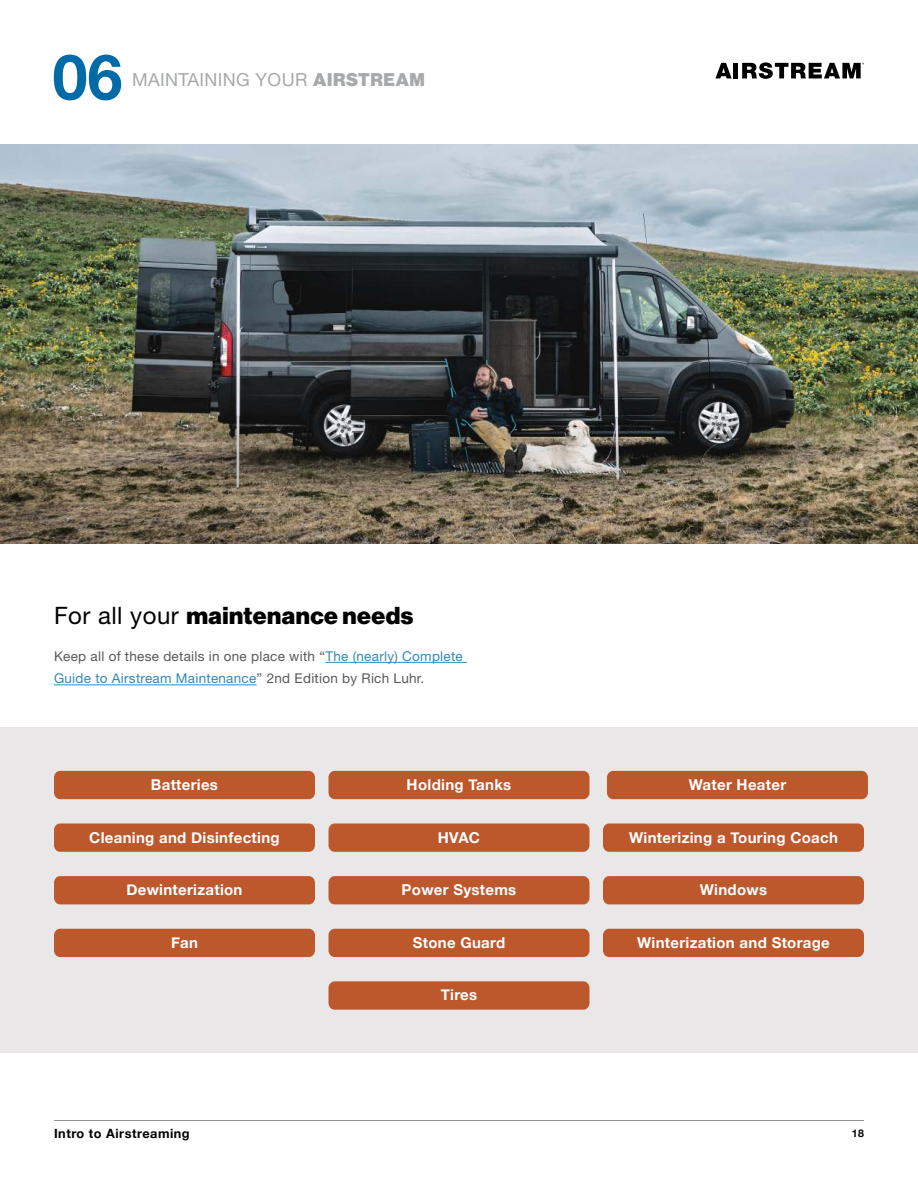
<style>
.page{position:relative;width:918px;height:1188px;background:#fff}
.page>*{position:absolute;margin:0;border:0;box-sizing:border-box;transform-origin:0 0}
.t1{font:700 63px "Helvetica Neue";color:#006ba6}
.t2{font:24px "N Haas Grotesk DS Pro 95 Blk";letter-spacing:.02em;color:#000}
.t3{font:18px "Helvetica Neue";letter-spacing:.02em;color:#a7a9ab}
.t4{font:700 15px "Helvetica Neue";letter-spacing:.02em;color:#fff}
.t5{font:13.5px/22.5px "Helvetica Neue";letter-spacing:.02em;color:#57585b}
.t6{font:700 12.75px "Helvetica Neue";letter-spacing:.04em;color:#000}
.t7{font:700 10.5px "Helvetica Neue";color:#000}
.s1{font-family:"N Haas Grotesk DS Pro 95 Blk"}
.s2{font-family:"Helvetica Neue"}
.s3{color:#3388b7}
</style>
<div class="page">
<img style="left:0;top:145px;width:918px;height:399px">
<hr style="left:54px;top:1120px;width:810px;height:1px;background:#939597">
<svg style="left:715px;top:63px;width:17px;height:15px"></svg>
<hr style="left:734px;top:63px;width:4px;height:15px;background:#000">
<svg style="left:742px;top:62px;width:122px;height:17px"></svg>
<div style="left:0;top:727px;width:918px;height:326px;background:#e9e7e7"></div>
<div style="left:607px;top:771px;width:261px;height:28px;background:#bd572c"></div>
<div style="left:54px;top:771px;width:261px;height:28px;background:#bd572c"></div>
<div style="left:328px;top:824px;width:262px;height:28px;background:#bd572c"></div>
<div style="left:603px;top:824px;width:261px;height:28px;background:#bd572c"></div>
<div style="left:328px;top:929px;width:262px;height:28px;background:#bd572c"></div>
<div style="left:54px;top:876px;width:261px;height:28px;background:#bd572c"></div>
<div style="left:603px;top:876px;width:261px;height:28px;background:#bd572c"></div>
<div style="left:328px;top:876px;width:262px;height:28px;background:#bd572c"></div>
<div style="left:54px;top:824px;width:261px;height:28px;background:#bd572c"></div>
<div style="left:328px;top:771px;width:262px;height:28px;background:#bd572c"></div>
<div style="left:603px;top:929px;width:261px;height:28px;background:#bd572c"></div>
<svg style="left:328px;top:981px;width:262px;height:29px;background:#be5b31"></svg>
<hr style="left:325px;top:662px;width:142px;height:1px;background:#3388b7">
<hr style="left:54px;top:685px;width:203px;height:1px;background:#3388b7">
<div style="left:54px;top:929px;width:261px;height:28px;background:#bd572c"></div>
<h1 class="t1" style="left:52px;top:54px;width:72px">06</h1>
<p class="t3" style="left:132px;top:73px;width:295px">MAINTAINING YOUR <span class="s1">AIRSTREAM</span></p>
<h2 class="t2" style="left:54px;top:607px;width:361px"><span class="s2">For all your</span> maintenance needs</h2>
<p class="t5" style="left:54px;top:646px;width:410px">Keep all of these details in one place with “<span class="s3">The (nearly) Complete<br>Guide to Airstream Maintenance</span>” 2nd Edition by Rich Luhr.</p>
<p class="t4" style="left:151px;top:779px;width:69px">Batteries</p>
<p class="t4" style="left:689px;top:779px;width:99px">Water Heater</p>
<p class="t4" style="left:407px;top:779px;width:106px">Holding Tanks</p>
<p class="t4" style="left:89px;top:832px;width:192px">Cleaning and Disinfecting</p>
<p class="t4" style="left:438px;top:832px;width:44px">HVAC</p>
<p class="t4" style="left:629px;top:832px;width:210px">Winterizing a Touring Coach</p>
<p class="t4" style="left:126px;top:884px;width:118px">Dewinterization</p>
<p class="t4" style="left:402px;top:884px;width:116px">Power Systems</p>
<p class="t4" style="left:700px;top:884px;width:69px">Windows</p>
<p class="t4" style="left:171px;top:937px;width:28px">Fan</p>
<p class="t4" style="left:413px;top:937px;width:94px">Stone Guard</p>
<p class="t4" style="left:441px;top:989px;width:38px">Tires</p>
<p class="t4" style="left:637px;top:937px;width:194px">Winterization and Storage</p>
<p class="t6" style="left:54px;top:1128px;width:137px">Intro to Airstreaming</p>
<p class="t7" style="left:852px;top:1129px;width:14px">18</p>
</div>
